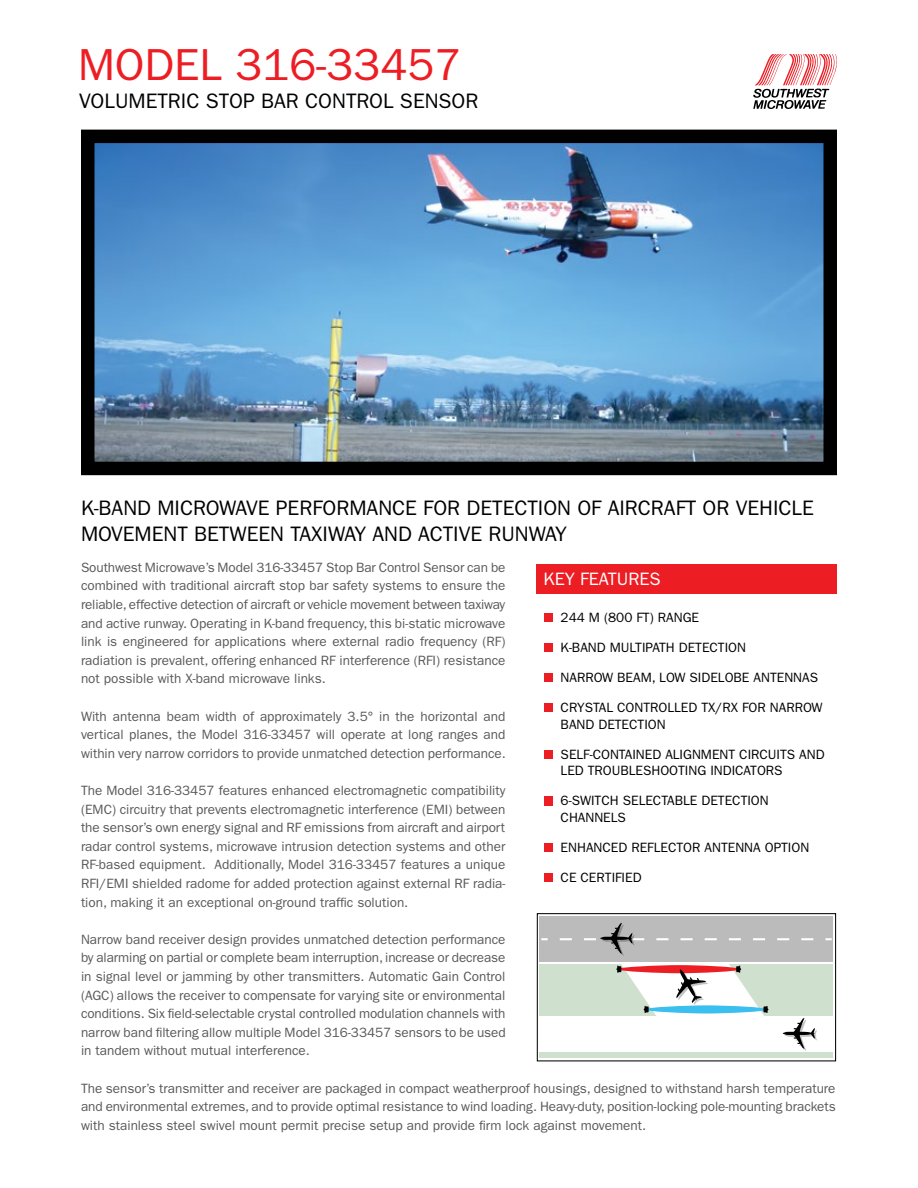
<style>
.page{position:relative;width:918px;height:1188px;background:#fff}
.page>*{position:absolute;margin:0;border:0;box-sizing:border-box;transform-origin:0 0}
.t1{font:45px "ITC Franklin Gothic Std";color:#ed1d24}
.t2{font:21px/25.2px "ITC Franklin Gothic Std";color:#000}
.t3{font:18px "ITC Franklin Gothic Std";color:#fff}
.t4{font:13.5px/18.6px "ITC Franklin Gothic Std";color:#58595b;text-align:justify}
.t5{font:13.5px/16.5px "ITC Franklin Gothic Std";color:#000}
</style>
<div class="page">
<img style="left:96px;top:145px;width:726px;height:315px">
<div style="left:81px;top:130px;width:756px;height:345px;border:14px solid #000"></div>
<svg style="left:753px;top:54px;width:84px;height:55px"></svg>
<div style="left:544px;top:613px;width:9px;height:9px;background:#ed1d24"></div>
<div style="left:544px;top:643px;width:9px;height:9px;background:#ed1d24"></div>
<div style="left:544px;top:673px;width:9px;height:9px;background:#ed1d24"></div>
<div style="left:544px;top:703px;width:9px;height:9px;background:#ed1d24"></div>
<div style="left:544px;top:750px;width:9px;height:9px;background:#ed1d24"></div>
<div style="left:544px;top:796px;width:9px;height:9px;background:#ed1d24"></div>
<div style="left:544px;top:843px;width:9px;height:9px;background:#ed1d24"></div>
<div style="left:544px;top:873px;width:9px;height:9px;background:#ed1d24"></div>
<div style="left:537px;top:564px;width:300px;height:30px;background:#ed1d24"></div>
<div style="left:537px;top:914px;width:299px;height:147px;border:1px solid #000"></div>
<div style="left:540px;top:917px;width:293px;height:45px;background:#bcbbbb"></div>
<div style="left:540px;top:1052px;width:293px;height:6px;background:#cfe0ce"></div>
<div style="left:540px;top:964px;width:293px;height:52px;background:#cfe0ce"></div>
<svg style="left:616px;top:964px;width:153px;height:52px"></svg>
<svg style="left:541px;top:938px;width:7px;height:2px"></svg>
<svg style="left:825px;top:938px;width:7px;height:2px"></svg>
<svg style="left:560px;top:923px;width:254px;height:33px"></svg>
<svg style="left:783px;top:1018px;width:34px;height:33px"></svg>
<h1 class="t1" style="left:78px;top:39px;width:385px">MODEL 316-33457</h1>
<h2 class="t2" style="left:79px;top:88px;width:401px">VOLUMETRIC STOP BAR CONTROL SENSOR</h2>
<h2 class="t2" style="left:81px;top:496px;width:734px">K-BAND MICROWAVE PERFORMANCE FOR DETECTION OF AIRCRAFT OR VEHICLE<br>MOVEMENT BETWEEN TAXIWAY AND ACTIVE RUNWAY</h2>
<p class="t4" style="left:81px;top:558px;width:426px">Southwest Microwave’s Model 316-33457 Stop Bar Control Sensor can be combined with traditional aircraft stop bar safety systems to ensure the reliable, effective detection of aircraft or vehicle movement between taxiway and active runway. Operating in K-band frequency, this bi-static microwave link is engineered for applications where external radio frequency (RF) radiation is prevalent, offering enhanced RF interference (RFI) resistance not possible with X-band microwave links.</p>
<p class="t4" style="left:81px;top:707px;width:426px">With antenna beam width of approximately 3.5° in the horizontal and vertical planes, the Model 316-33457 will operate at long ranges and within very narrow corridors to provide unmatched detection performance.</p>
<p class="t4" style="left:81px;top:781px;width:426px">The Model 316-33457 features enhanced electromagnetic compatibility (EMC) circuitry that prevents electromagnetic interference (EMI) between the sensor’s own energy signal and RF emissions from aircraft and airport radar control systems, microwave intrusion detection systems and other RF-based equipment. Additionally, Model 316-33457 features a unique RFI/EMI shielded radome for added protection against external RF radia&shy;tion, making it an exceptional on-ground traffic solution.</p>
<p class="t4" style="left:81px;top:930px;width:426px">Narrow band receiver design provides unmatched detection performance by alarming on partial or complete beam interruption, increase or decrease in signal level or jamming by other transmitters. Automatic Gain Control (AGC) allows the receiver to compensate for varying site or environmental conditions. Six field-selectable crystal controlled modulation channels with narrow band filtering allow multiple Model 316-33457 sensors to be used in tandem without mutual interference.</p>
<p class="t4" style="left:81px;top:1079px;width:756px">The sensor’s transmitter and receiver are packaged in compact weatherproof housings, designed to withstand harsh temperature and environmental extremes, and to provide optimal resistance to wind loading. Heavy-duty, position-locking pole-mounting brackets with stainless steel swivel mount permit precise setup and provide firm lock against movement.</p>
<h3 class="t3" style="left:544px;top:569px;width:119px">KEY FEATURES</h3>
<p class="t5" style="left:561px;top:609px;width:140px">244 M (800 FT) RANGE</p>
<p class="t5" style="left:561px;top:639px;width:187px">K-BAND MULTIPATH DETECTION</p>
<p class="t5" style="left:561px;top:669px;width:259px">NARROW BEAM, LOW SIDELOBE ANTENNAS</p>
<p class="t5" style="left:561px;top:699px;width:263px">CRYSTAL CONTROLLED TX/RX FOR NARROW<br>BAND DETECTION</p>
<p class="t5" style="left:561px;top:746px;width:265px">SELF-CONTAINED ALIGNMENT CIRCUITS AND<br>LED TROUBLESHOOTING INDICATORS</p>
<p class="t5" style="left:561px;top:792px;width:210px">6-SWITCH SELECTABLE DETECTION<br>CHANNELS</p>
<p class="t5" style="left:561px;top:839px;width:250px">ENHANCED REFLECTOR ANTENNA OPTION</p>
<p class="t5" style="left:561px;top:869px;width:82px">CE CERTIFIED</p>
</div>
